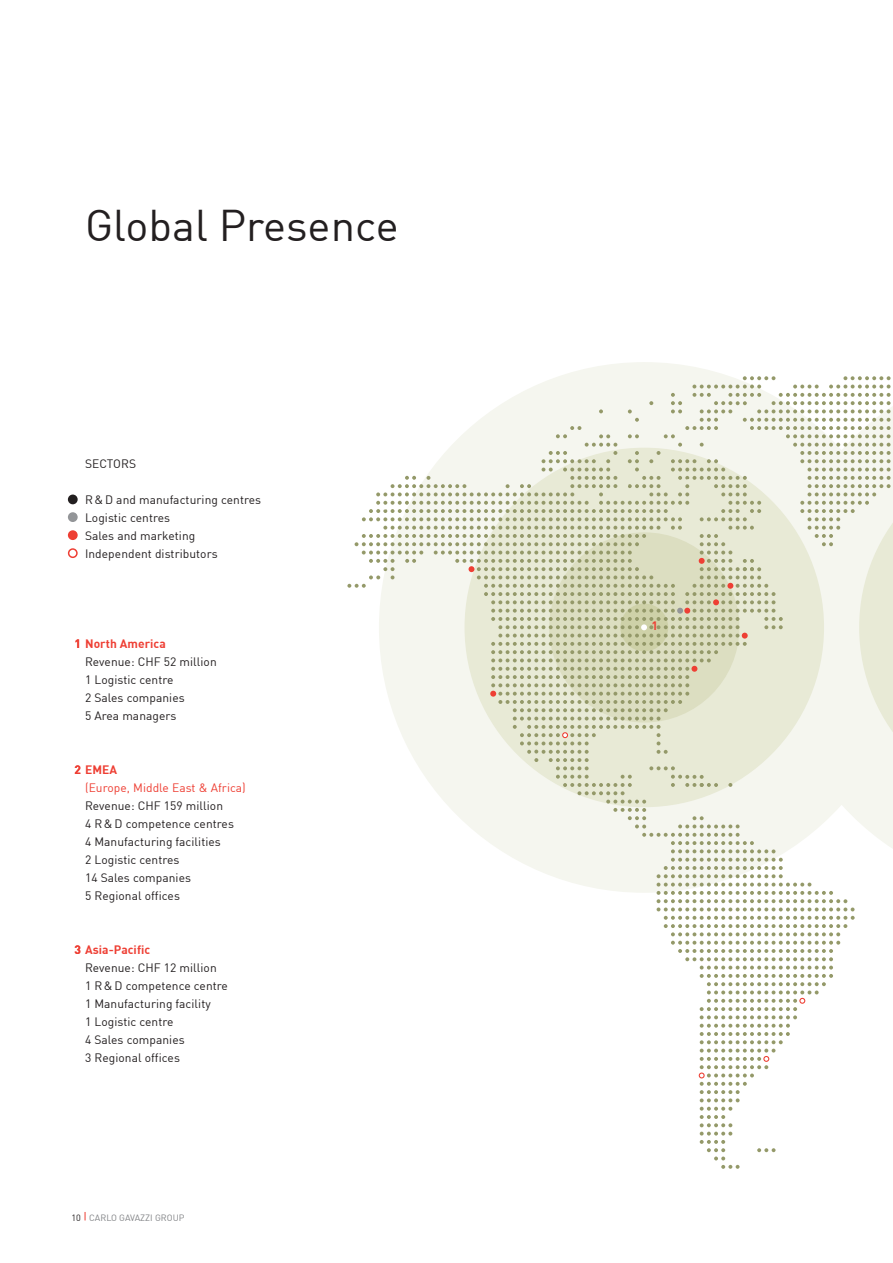
<style>
.page{position:relative;width:893px;height:1263px;background:#fff}
.page>*{position:absolute;margin:0;border:0;box-sizing:border-box;transform-origin:0 0}
.t1{font:43.5px "DIN";color:#231f20}
.t2{font:12px/18px "DIN";letter-spacing:.005em;color:#231f20}
.t3{font:700 12px "DIN";letter-spacing:.005em;color:#ee3f34}
.t4{font:12px "DIN";letter-spacing:.005em;color:#ee3f34}
.t5{font:9px "DIN";color:#808285}
.s1{color:#231f20}
</style>
<div class="page">
<svg style="left:347px;top:376px;width:546px;height:793px"></svg>
<div style="left:68px;top:494px;width:10px;height:10px;background:#231f20;border-radius:50%"></div>
<div style="left:68px;top:512px;width:10px;height:10px;background:#939598;border-radius:50%"></div>
<div style="left:68px;top:548px;width:10px;height:10px;border:2px solid #ee3f34;border-radius:50%"></div>
<div style="left:68px;top:530px;width:10px;height:10px;background:#ee3f34;border-radius:50%"></div>
<h1 class="t1" style="left:85px;top:199px;width:315px">Global Presence</h1>
<p class="t2" style="left:85px;top:454px;width:53px">SECTORS</p>
<p class="t2" style="left:85px;top:490px;width:178px">R &amp; D and manufacturing centres<br>Logistic centres<br>Sales and marketing<br>Independent distributors</p>
<p class="t3" style="left:74px;top:636px;width:93px">1 North America</p>
<p class="t2" style="left:85px;top:652px;width:133px">Revenue: CHF 52 million<br>1 Logistic centre<br>2 Sales companies<br>5 Area managers</p>
<p class="t3" style="left:74px;top:762px;width:44px">2 EMEA</p>
<p class="t4" style="left:85px;top:780px;width:162px">(Europe, Middle East &amp; Africa)</p>
<p class="t2" style="left:85px;top:796px;width:150px">Revenue: CHF 159 million<br>4 R &amp; D competence centres<br>4 Manufacturing facilities<br>2 Logistic centres<br>14 Sales companies<br>5 Regional offices</p>
<p class="t3" style="left:74px;top:942px;width:77px">3 Asia-Pacific</p>
<p class="t2" style="left:85px;top:958px;width:144px">Revenue: CHF 12 million<br>1 R &amp; D competence centre<br>1 Manufacturing facility<br>1 Logistic centre<br>4 Sales companies<br>3 Regional offices</p>
<p class="t5" style="left:71px;top:1211px;width:115px"><span class="s1">10</span> CARLO GAVAZZI GROUP</p>
<p class="t3" style="left:652px;top:618px;width:8px">1</p>
</div>
